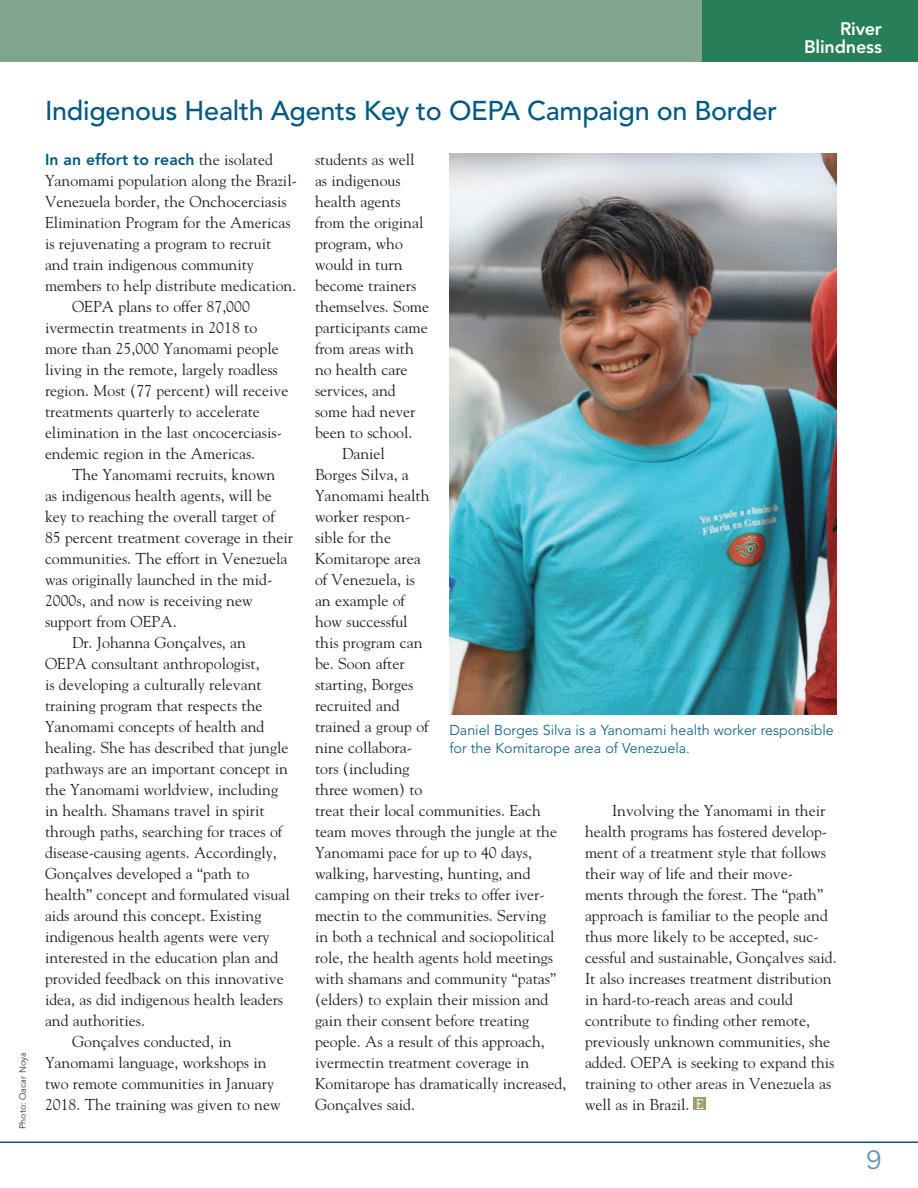
<style>
.page{position:relative;width:918px;height:1188px;background:#fff}
.page>*{position:absolute;margin:0;border:0;box-sizing:border-box;transform-origin:0 0}
.Avenir_Headline{font:500 27px "Avenir";letter-spacing:-.01em;color:#005883}
.t1{font:27px "Lean OFY";color:#5a98ba}
.t2{font:800 18px/18px "Avenir";letter-spacing:-.01em;color:#fff;text-align:right}
.Body_Copy{font:15.75px/21px "Goudy";color:#231f20}
.Body_No_Indent{font:15.75px/21px "Goudy";color:#231f20}
.t3{font:300 14.25px/18px "Avenir";color:#005883}
.Photo_Credit{font:300 9px "Avenir";color:#231f20}
.s1{font-family:"Avenir";font-weight:800;color:#005883}
.s2{font-family:"Lean OFY";font-size:14.25px;color:#fff}
</style>
<div class="page">
<hr style="left:0;top:1142px;width:918px;height:1px;background:#005883">
<div style="left:702px;top:0;width:216px;height:62px;background:#267f58"></div>
<div style="left:0;top:0;width:702px;height:62px;background:#80a58d"></div>
<div style="left:694px;top:1098px;width:12px;height:12px;background:#a19b68"></div>
<img style="left:449px;top:153px;width:388px;height:562px">
<p class="t2" style="left:804px;top:20px;width:79px">River<br>Blindness</p>
<p class="Photo_Credit" style="left:18px;top:1129px;width:78px;rotate:-90deg">Photo: Oacar Noya</p>
<p class="Avenir_Headline" style="left:45px;top:95px;width:734px">Indigenous Health Agents Key to OEPA Campaign on Border</p>
<p class="Body_Copy" style="left:315px;top:148px;width:116px">students as well as indigenous health agents from the original program, who would in turn become trainers themselves. Some participants came from areas with no health care services, and some had never been to school.</p>
<p class="Body_Copy" style="left:315px;top:442px;width:253px;text-indent:27px">Daniel<br>Borges Silva, a<br>Yanomami health<br>worker respon-<br>sible for the<br>Komitarope area<br>of Venezuela, is<br>an example of<br>how successful<br>this program can<br>be. Soon after<br>starting, Borges<br>recruited and<br>trained a group of<br>nine collabora-<br>tors (including<br>three women) to<br>treat their local communities. Each team moves through the jungle at the<br>Yanomami pace for up to 40 days, walking, harvesting, hunting, and camping on their treks to offer iver&shy;mectin to the communities. Serving<br>in both a technical and sociopolitical role, the health agents hold meetings with shamans and community “patas” (elders) to explain their mission and gain their consent before treating people. As a result of this approach, ivermectin treatment coverage in<br>Komitarope has dramatically increased,<br>Gonçalves said.</p>
<p class="Body_No_Indent" style="left:45px;top:148px;width:253px"><span class="s1">In an effort to reach</span> the isolated Yanomami population along the Brazil-Venezuela border, the Onchocerciasis Elimination Program for the Americas is rejuvenating a program to recruit and train indigenous community members to help distribute medication.</p>
<p class="Body_Copy" style="left:45px;top:295px;width:245px;text-indent:27px">OEPA plans to offer 87,000 ivermectin treatments in 2018 to more than 25,000 Yanomami people living in the remote, largely roadless region. Most (77 percent) will receive treatments quarterly to accelerate elimination in the last oncocerciasis&shy;endemic region in the Americas.</p>
<p class="Body_Copy" style="left:45px;top:463px;width:250px;text-indent:27px">The Yanomami recruits, known<br>as indigenous health agents, will be key to reaching the overall target of 85 percent treatment coverage in their communities. The effort in Venezuela was originally launched in the mid-2000s, and now is receiving new support from OEPA.</p>
<p class="Body_Copy" style="left:45px;top:631px;width:246px;text-indent:27px">Dr. Johanna Gonçalves, an OEPA consultant anthropologist,<br>is developing a culturally relevant training program that respects the Yanomami concepts of health and healing. She has described that jungle pathways are an important concept in the Yanomami worldview, including in health. Shamans travel in spirit through paths, searching for traces of disease-causing agents. Accordingly, Gonçalves developed a “path to health” concept and formulated visual aids around this concept. Existing indigenous health agents were very interested in the education plan and provided feedback on this innovative idea, as did indigenous health leaders and authorities.</p>
<p class="Body_Copy" style="left:45px;top:1030px;width:237px;text-indent:27px">Gonçalves conducted, in<br>Yanomami language, workshops in two remote communities in January<br>2018. The training was given to new</p>
<p class="t3" style="left:449px;top:721px;width:386px">Daniel Borges Silva is a Yanomami health worker responsible for the Komitarope area of Venezuela.</p>
<p class="Body_Copy" style="left:585px;top:799px;width:253px;text-indent:27px">Involving the Yanomami in their health programs has fostered develop&shy;ment of a treatment style that follows their way of life and their move-<br>ments through the forest. The “path” approach is familiar to the people and thus more likely to be accepted, suc&shy;cessful and sustainable, Gonçalves said.<br>It also increases treatment distribution in hard-to-reach areas and could contribute to finding other remote, previously unknown communities, she added. OEPA is seeking to expand this training to other areas in Venezuela as well as in Brazil. <span class="s2">E</span></p>
<h1 class="t1" style="left:866px;top:1143px;width:17px">9</h1>
</div>
